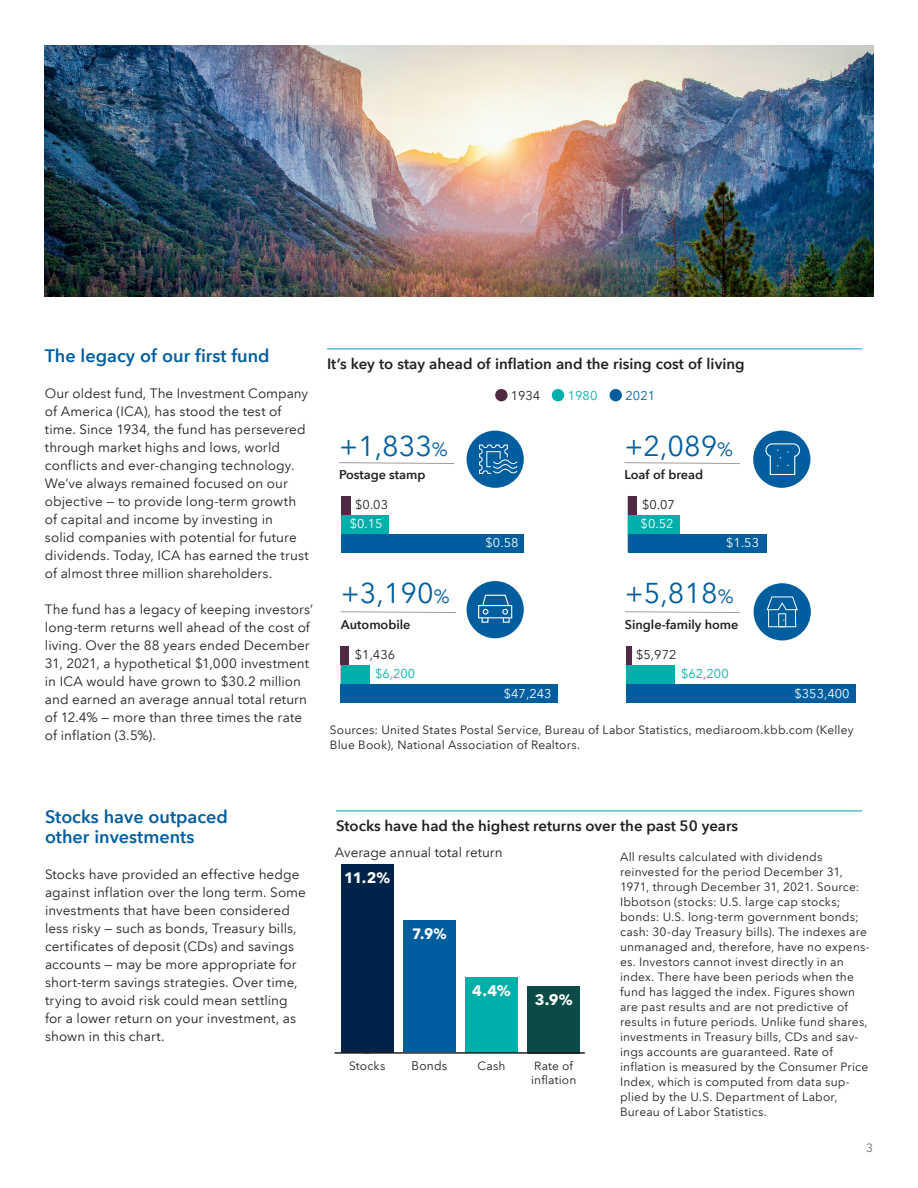
<style>
.page{position:relative;width:918px;height:1188px;background:#fff}
.page>*{position:absolute;margin:0;border:0;box-sizing:border-box;transform-origin:0 0}
.t1{font:28.65px "Avenir Next LT Com";color:#005e9e}
.t2{font:600 18px/19.5px "Avenir Next LT Com";color:#005e9e}
.t3{font:700 15.3px "Avenir Next LT Com";color:#fff}
.t4{font:600 15px "Avenir Next LT Com";color:#231f20}
.t5{font:700 15px "Avenir Next LT Com";color:#fff}
.t6{font:700 15px "Avenir Next LT Com";color:#fff;scale:.96 1}
.t7{font:13.5px/18px "Avenir Next LT Com";letter-spacing:.005em;color:#231f20}
.t8{font:600 12.75px "Avenir Next LT Com";color:#231f20}
.t9{font:12.75px "Avenir Next LT Com";color:#fff}
.t10{font:12.75px "Avenir Next LT Com";color:#231f20}
.t11{font:12.75px "Avenir Next LT Com";color:#00afa9}
.t12{font:12.75px "Avenir Next LT Com";color:#005e9e}
.t13{font:12.45px "Avenir Next LT Com";letter-spacing:.015em;color:#231f20;scale:.96 1}
.t14{font:12px/15px "Avenir Next LT Com";letter-spacing:.015em;color:#231f20}
.t15{font:12px "Avenir Next LT Com";color:#6c6d70}
.t16{font:11.85px/14.2px "Avenir Next LT Com";letter-spacing:.015em;color:#231f20}
.s1{font-size:19.05px}
</style>
<div class="page">
<hr style="left:327px;top:349px;width:535px;height:1px;background:#009cdc">
<img style="left:45px;top:45px;width:828px;height:252px">
<hr style="left:336px;top:811px;width:526px;height:1px;background:#009cdc">
<div style="left:341px;top:496px;width:10px;height:19px;background:#522944"></div>
<div style="left:341px;top:515px;width:47px;height:19px;background:#00afa9"></div>
<div style="left:341px;top:534px;width:183px;height:18px;background:#005e9e"></div>
<div style="left:341px;top:646px;width:8px;height:19px;background:#522944"></div>
<div style="left:341px;top:665px;width:29px;height:19px;background:#00afa9"></div>
<div style="left:341px;top:684px;width:217px;height:19px;background:#005e9e"></div>
<div style="left:626px;top:646px;width:6px;height:19px;background:#522944"></div>
<div style="left:626px;top:665px;width:49px;height:19px;background:#00afa9"></div>
<div style="left:626px;top:684px;width:230px;height:19px;background:#005e9e"></div>
<div style="left:628px;top:496px;width:8px;height:19px;background:#522944"></div>
<div style="left:628px;top:515px;width:51px;height:19px;background:#00afa9"></div>
<div style="left:628px;top:534px;width:138px;height:18px;background:#005e9e"></div>
<div style="left:495px;top:389px;width:13px;height:12px;background:#522944;border-radius:50%"></div>
<div style="left:552px;top:389px;width:12px;height:12px;background:#00afa9;border-radius:50%"></div>
<div style="left:610px;top:389px;width:12px;height:12px;background:#005e9e;border-radius:50%"></div>
<svg style="left:341px;top:611px;width:116px;height:2px"></svg>
<svg style="left:624px;top:462px;width:116px;height:2px"></svg>
<svg style="left:339px;top:462px;width:116px;height:2px"></svg>
<svg style="left:624px;top:611px;width:117px;height:2px"></svg>
<div style="left:754px;top:583px;width:57px;height:57px;background:#005e9e;border-radius:50%"></div>
<svg style="left:767px;top:596px;width:31px;height:31px"></svg>
<div style="left:753px;top:431px;width:57px;height:57px;background:#005e9e;border-radius:50%"></div>
<svg style="left:765px;top:443px;width:35px;height:33px"></svg>
<div style="left:467px;top:431px;width:57px;height:57px;background:#005e9e;border-radius:50%"></div>
<div style="left:467px;top:581px;width:57px;height:57px;background:#005e9e;border-radius:50%"></div>
<div style="left:478px;top:605px;width:34px;height:13px;border:1px solid #fff"></div>
<svg style="left:481px;top:594px;width:29px;height:29px"></svg>
<div style="left:503px;top:617px;width:7px;height:6px;border:1px solid #fff"></div>
<svg style="left:479px;top:444px;width:39px;height:30px"></svg>
<div style="left:341px;top:864px;width:52px;height:188px;background:#002349"></div>
<div style="left:403px;top:920px;width:53px;height:132px;background:#005e9e"></div>
<div style="left:465px;top:978px;width:53px;height:75px;background:#00afa9"></div>
<div style="left:527px;top:986px;width:53px;height:67px;background:#0a4c45"></div>
<hr style="left:335px;top:1052px;width:250px;height:2px;background:#231f20">
<h2 class="t2" style="left:45px;top:346px;width:226px">The legacy of our first fund</h2>
<p class="t7" style="left:45px;top:384px;width:265px">Our oldest fund, The Investment Company of America (ICA), has stood the test of time. Since 1934, the fund has persevered through market highs and lows, world conflicts and ever-changing technology.<br>We’ve always remained focused on our objective — to provide long-term growth of capital and income by investing in<br>solid companies with potential for future dividends. Today, ICA has earned the trust of almost three million shareholders.</p>
<p class="t7" style="left:45px;top:600px;width:270px">The fund has a legacy of keeping investors’ long-term returns well ahead of the cost of living. Over the 88 years ended December 31, 2021, a hypothetical $1,000 investment in ICA would have grown to $30.2 million and earned an average annual total return of 12.4% — more than three times the rate of inflation (3.5%).</p>
<p class="t4" style="left:327px;top:354px;width:419px">It’s key to stay ahead of inflation and the rising cost of living</p>
<p class="t10" style="left:511px;top:388px;width:31px">1934</p>
<p class="t11" style="left:568px;top:388px;width:31px">1980</p>
<p class="t12" style="left:626px;top:388px;width:31px">2021</p>
<h1 class="t1" style="left:339px;top:429px;width:110px">+1,833<span class="s1">%</span></h1>
<p class="t10" style="left:355px;top:497px;width:34px">$0.03</p>
<p class="t9" style="left:350px;top:516px;width:34px">$0.15</p>
<p class="t8" style="left:339px;top:467px;width:88px">Postage stamp</p>
<h1 class="t1" style="left:624px;top:429px;width:110px">+2,089<span class="s1">%</span></h1>
<p class="t8" style="left:624px;top:467px;width:80px">Loaf of bread</p>
<p class="t10" style="left:642px;top:497px;width:34px">$0.07</p>
<p class="t9" style="left:641px;top:516px;width:34px">$0.52</p>
<p class="t9" style="left:486px;top:535px;width:34px">$0.58</p>
<p class="t9" style="left:726px;top:535px;width:34px">$1.53</p>
<h1 class="t1" style="left:341px;top:576px;width:110px">+3,190<span class="s1">%</span></h1>
<h1 class="t1" style="left:625px;top:576px;width:110px">+5,818<span class="s1">%</span></h1>
<p class="t8" style="left:341px;top:616px;width:71px">Automobile</p>
<p class="t8" style="left:625px;top:616px;width:115px">Single-family home</p>
<p class="t10" style="left:355px;top:647px;width:42px">$1,436</p>
<p class="t11" style="left:375px;top:666px;width:42px">$6,200</p>
<p class="t9" style="left:504px;top:686px;width:49px">$47,243</p>
<p class="t10" style="left:636px;top:647px;width:42px">$5,972</p>
<p class="t11" style="left:681px;top:666px;width:49px">$62,200</p>
<p class="t9" style="left:795px;top:686px;width:56px">$353,400</p>
<p class="t14" style="left:330px;top:722px;width:525px">Sources: United States Postal Service, Bureau of Labor Statistics, mediaroom.kbb.com (Kelley<br>Blue Book), National Association of Realtors.</p>
<h2 class="t2" style="left:45px;top:807px;width:185px">Stocks have outpaced other investments</h2>
<p class="t7" style="left:45px;top:865px;width:263px">Stocks have provided an effective hedge against inflation over the long term. Some investments that have been considered less risky — such as bonds, Treasury bills, certificates of deposit (CDs) and savings accounts — may be more appropriate for short-term savings strategies. Over time, trying to avoid risk could mean settling for a lower return on your investment, as shown in this chart.</p>
<p class="t4" style="left:336px;top:816px;width:404px">Stocks have had the highest returns over the past 50 years</p>
<p class="t7" style="left:335px;top:843px;width:169px">Average annual total return</p>
<p class="t5" style="left:344px;top:869px;width:47px">11.2%</p>
<p class="t6" style="left:412px;top:925px;width:37px">7.9%</p>
<p class="t3" style="left:472px;top:981px;width:40px">4.4%</p>
<p class="t5" style="left:535px;top:990px;width:39px">3.9%</p>
<p class="t14" style="left:349px;top:1058px;width:38px">Stocks</p>
<p class="t13" style="left:412px;top:1058px;width:39px">Bonds</p>
<p class="t14" style="left:477px;top:1058px;width:30px">Cash</p>
<p class="t16" style="left:531px;top:1059px;width:47px">Rate of inflation</p>
<p class="t14" style="left:620px;top:849px;width:251px">All results calculated with dividends reinvested for the period December 31, 1971, through December 31, 2021. Source:<br>Ibbotson (stocks: U.S. large cap stocks; bonds: U.S. long-term government bonds; cash: 30-day Treasury bills). The indexes are unmanaged and, therefore, have no expens&shy;es. Investors cannot invest directly in an index. There have been periods when the fund has lagged the index. Figures shown are past results and are not predictive of results in future periods. Unlike fund shares, investments in Treasury bills, CDs and sav&shy;ings accounts are guaranteed. Rate of inflation is measured by the Consumer Price Index, which is computed from data sup&shy;plied by the U.S. Department of Labor, Bureau of Labor Statistics.</p>
<p class="t15" style="left:866px;top:1141px;width:8px">3</p>
</div>
